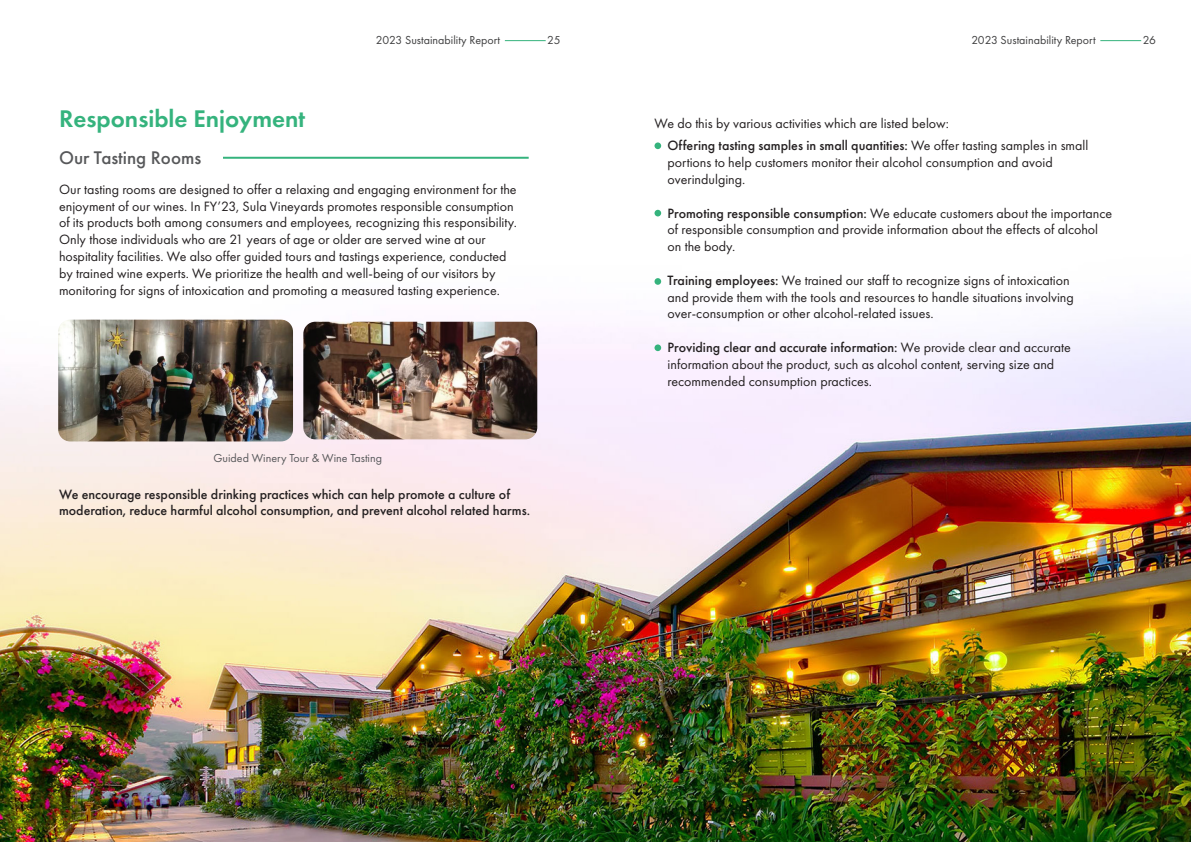
<style>
.page{position:relative;width:1191px;height:842px;background:#fff}
.page>*{position:absolute;margin:0;border:0;box-sizing:border-box;transform-origin:0 0}
.t1{font:600 25px "Futura PT";color:#35b37d}
.t2{font:500 19px "Futura PT";color:#57585a}
.t3{font:14px/16.8px "Futura PT";color:#231f20}
.t4{font:500 14px/16.8px "Futura PT";color:#231f20}
.t5{font:12px "Futura PT";color:#3e3e3f}
.t6{font:12px "Futura PT";color:#57585a}
.s1{font-weight:400}
.s2{font-weight:500}
</style>
<div class="page">
<img style="left:0;top:142px;width:1191px;height:700px">
<hr style="left:505px;top:40px;width:41px;height:1px;background:#35b37d">
<hr style="left:223px;top:157px;width:305px;height:2px;background:#35b37d">
<div style="left:654px;top:142px;width:7px;height:7px;background:#35b37d;border-radius:50%"></div>
<div style="left:654px;top:210px;width:7px;height:6px;background:#35b37d;border-radius:50%"></div>
<div style="left:654px;top:278px;width:7px;height:7px;background:#35b37d;border-radius:50%"></div>
<div style="left:654px;top:344px;width:7px;height:7px;background:#35b37d;border-radius:50%"></div>
<img style="left:58px;top:320px;width:235px;height:121px">
<img style="left:303px;top:322px;width:234px;height:117px">
<hr style="left:1100px;top:40px;width:41px;height:1px;background:#35b37d">
<p class="t1" style="left:59px;top:103px;width:248px">Responsible Enjoyment</p>
<p class="t2" style="left:59px;top:146px;width:144px">Our Tasting Rooms</p>
<p class="t5" style="left:376px;top:33px;width:126px">2023 Sustainability Report</p>
<p class="t5" style="left:547px;top:33px;width:15px">25</p>
<p class="t3" style="left:59px;top:181px;width:459px">Our tasting rooms are designed to offer a relaxing and engaging environment for the enjoyment of our wines. In FY’23, Sula Vineyards promotes responsible consumption of its products both among consumers and employees, recognizing this responsibility.<br>Only those individuals who are 21 years of age or older are served wine at our hospitality facilities. We also offer guided tours and tastings experience, conducted by trained wine experts. We prioritize the health and well-being of our visitors by monitoring for signs of intoxication and promoting a measured tasting experience.</p>
<p class="t6" style="left:213px;top:451px;width:170px">Guided Winery Tour &amp; Wine Tasting</p>
<p class="t4" style="left:59px;top:486px;width:472px">We encourage responsible drinking practices which can help promote a culture of moderation, reduce harmful alcohol consumption, and prevent alcohol related harms.</p>
<p class="t5" style="left:971px;top:33px;width:126px">2023 Sustainability Report</p>
<p class="t5" style="left:1142px;top:33px;width:15px">26</p>
<p class="t3" style="left:654px;top:115px;width:296px">We do this by various activities which are listed below:</p>
<p class="t4" style="left:667px;top:137px;width:422px">Offering tasting samples in small quantities: <span class="s1">We offer tasting samples in small</span></p>
<p class="t3" style="left:667px;top:154px;width:387px">portions to help customers monitor their alcohol consumption and avoid</p>
<p class="t3" style="left:667px;top:171px;width:79px">overindulging.</p>
<p class="t3" style="left:667px;top:205px;width:446px"><span class="s2">Promoting responsible consumption:</span> We educate customers about the importance</p>
<p class="t3" style="left:667px;top:221px;width:432px">of responsible consumption and provide information about the effects of alcohol</p>
<p class="t3" style="left:667px;top:238px;width:69px">on the body.</p>
<p class="t3" style="left:667px;top:272px;width:404px"><span class="s2">Training employees:</span> We trained our staff to recognize signs of intoxication</p>
<p class="t3" style="left:667px;top:289px;width:408px">and provide them with the tools and resources to handle situations involving</p>
<p class="t3" style="left:667px;top:305px;width:267px">over-consumption or other alcohol-related issues.</p>
<p class="t4" style="left:667px;top:339px;width:405px">Providing clear and accurate information: <span class="s1">We provide clear and accurate</span></p>
<p class="t3" style="left:667px;top:356px;width:388px">information about the product, such as alcohol content, serving size and</p>
<p class="t3" style="left:667px;top:373px;width:206px">recommended consumption practices.</p>
</div>
